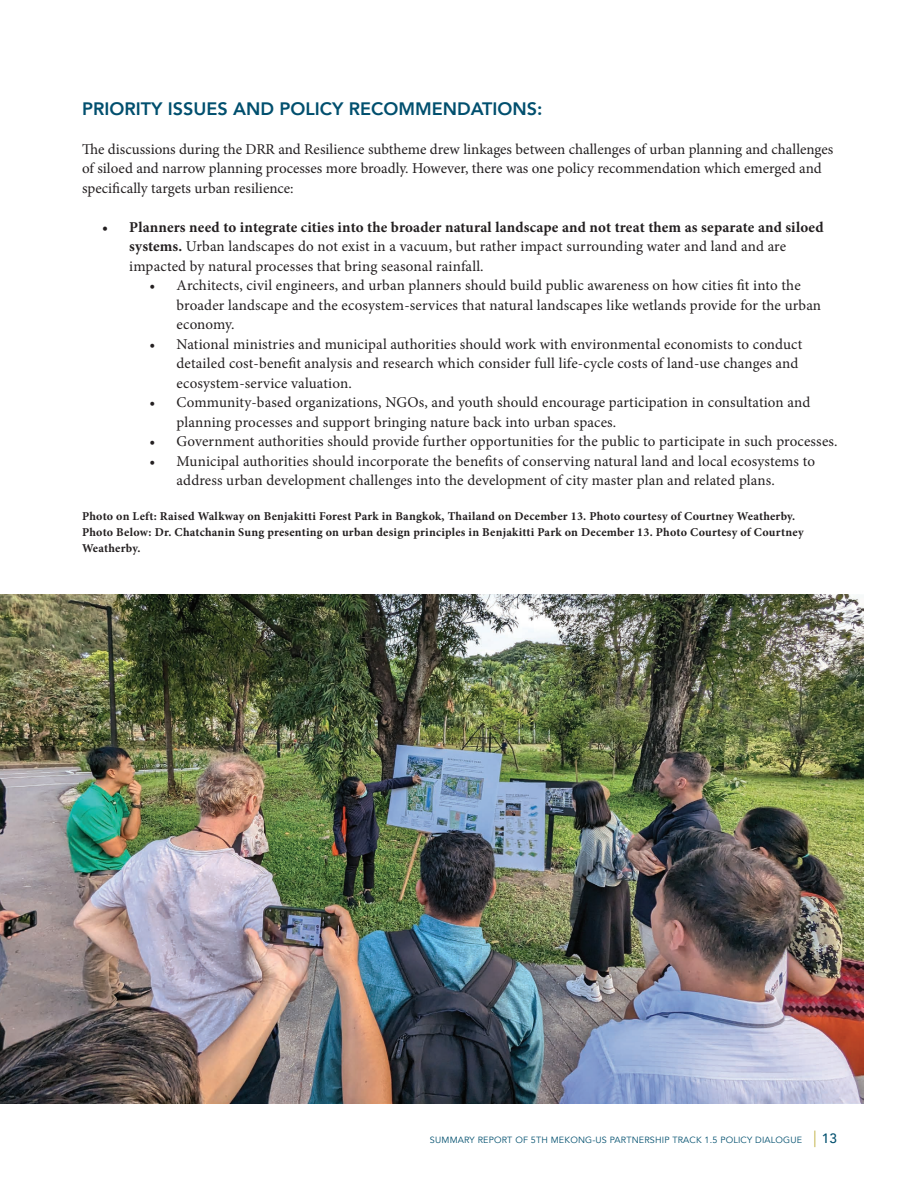
<style>
.page{position:relative;width:918px;height:1188px;background:#fff}
.page>*{position:absolute;margin:0;border:0;box-sizing:border-box;transform-origin:0 0}
.t1{font:800 18px "Avenir";color:#014f6e}
.t2{font:15px/19.5px "Minion Pro";letter-spacing:.005em;color:#231f20}
.t3{font:700 12px/15.8px "Minion Pro";letter-spacing:.02em;color:#231f20}
.t4{font:9px "Avenir";letter-spacing:.02em;color:#014f6e}
.s1{font-weight:700}
.s2{font-weight:300;font-size:16.5px;color:#baa731}
.s3{font-weight:500;font-size:13.5px}
</style>
<div class="page">
<img style="left:0;top:594px;width:864px;height:510px">
<p class="t1" style="left:82px;top:94px;width:462px">PRIORITY ISSUES AND POLICY RECOMMENDATIONS:</p>
<p class="t2" style="left:82px;top:139px;width:753px">The discussions during the DRR and Resilience subtheme drew linkages between challenges of urban planning and challenges of siloed and narrow planning processes more broadly. However, there was one policy recommendation which emerged and specifically targets urban resilience:</p>
<p class="t2" style="left:129px;top:217px;width:696px;text-indent:-27px"><span class="s1">• Planners need to integrate cities into the broader natural landscape and not treat them as separate and siloed systems.</span> Urban landscapes do not exist in a vacuum, but rather impact surrounding water and land and are impacted by natural processes that bring seasonal rainfall.</p>
<p class="t2" style="left:177px;top:276px;width:646px;text-indent:-27px">• Architects, civil engineers, and urban planners should build public awareness on how cities fit into the broader landscape and the ecosystem-services that natural landscapes like wetlands provide for the urban economy.</p>
<p class="t2" style="left:177px;top:334px;width:627px;text-indent:-27px">• National ministries and municipal authorities should work with environmental economists to conduct detailed cost-benefit analysis and research which consider full life-cycle costs of land-use changes and ecosystem-service valuation.</p>
<p class="t2" style="left:177px;top:393px;width:635px;text-indent:-27px">• Community-based organizations, NGOs, and youth should encourage participation in consultation and planning processes and support bringing nature back into urban spaces.</p>
<p class="t2" style="left:150px;top:432px;width:690px">• Government authorities should provide further opportunities for the public to participate in such processes.</p>
<p class="t2" style="left:177px;top:451px;width:640px;text-indent:-27px">• Municipal authorities should incorporate the benefits of conserving natural land and local ecosystems to address urban development challenges into the development of city master plan and related plans.</p>
<p class="t3" style="left:82px;top:508px;width:723px">Photo on Left: Raised Walkway on Benjakitti Forest Park in Bangkok, Thailand on December 13. Photo courtesy of Courtney Weatherby.<br>Photo Below: Dr. Chatchanin Sung presenting on urban design principles in Benjakitti Park on December 13. Photo Courtesy of Courtney<br>Weatherby.</p>
<p class="t4" style="left:430px;top:1135px;width:409px">SUMMARY REPORT OF 5TH MEKONG-US PARTNERSHIP TRACK 1.5 POLICY DIALOGUE <span class="s2">|</span> <span class="s3">13</span></p>
</div>
